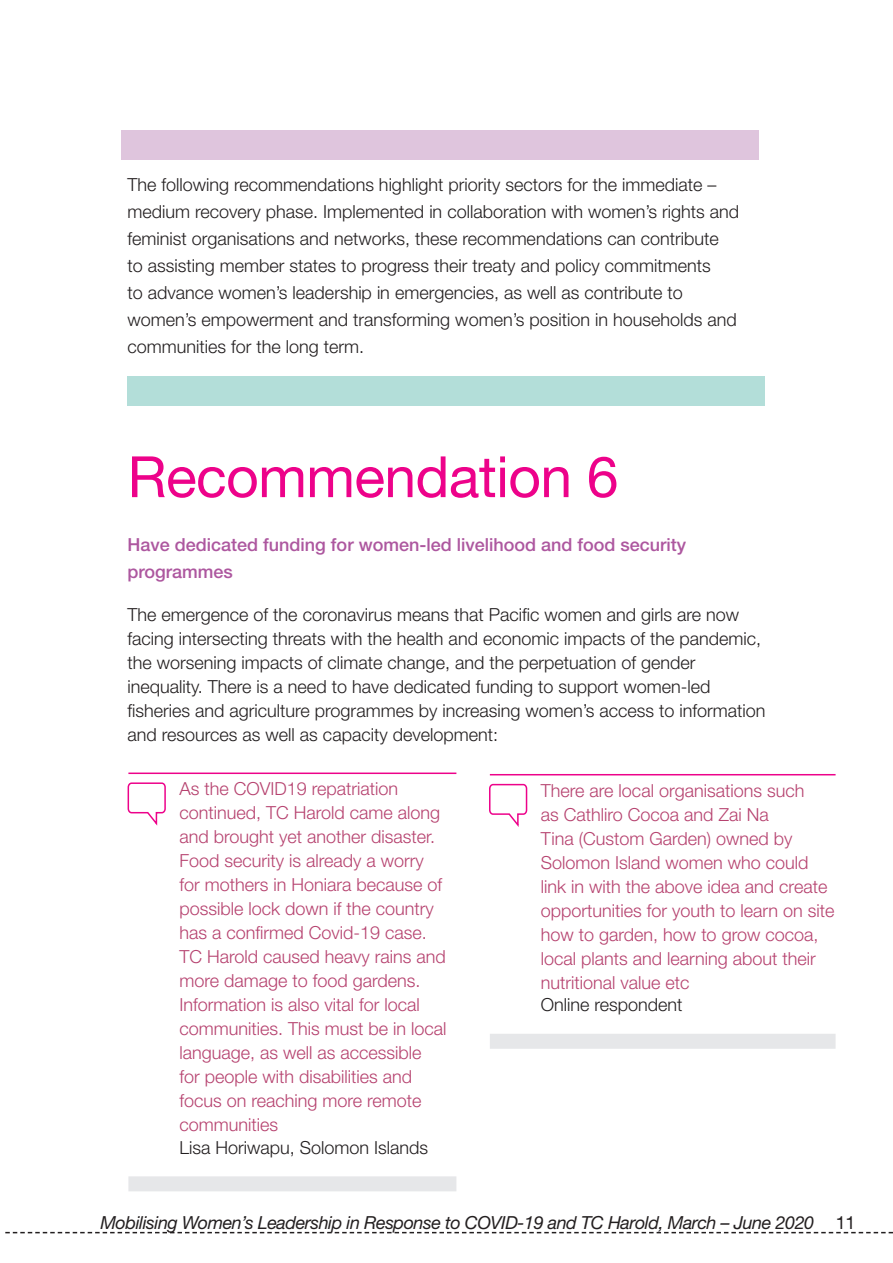
<style>
.page{position:relative;width:893px;height:1263px;background:#fff}
.page>*{position:absolute;margin:0;border:0;box-sizing:border-box;transform-origin:0 0}
.HEAD1{font:57px "Helvetica Neue LT Std";letter-spacing:-.01em;color:#ed028a}
.body_text12-16{font:300 18px/27px "Helvetica Neue LT Std";color:#231f20}
.quote-Advocacy{font:300 18px/23.9px "Helvetica Neue LT Std";color:#b6426f}
.t1{font:italic 18px "Helvetica Neue LT Std";letter-spacing:-.025em;color:#231f20}
.coloured_lines_text{font:500 18px/27px "Helvetica Neue LT Std";color:#ad579f}
.s1{color:#231f20}
.s2{font-style:normal}
</style>
<div class="page">
<div style="left:128px;top:376px;width:637px;height:30px;background:#b3ded9"></div>
<div style="left:121px;top:130px;width:638px;height:29px;background:#dfc5dd"></div>
<hr style="left:128px;top:772px;width:328px;height:2px;background:#ed028a">
<div style="left:128px;top:1176px;width:328px;height:15px;background:#e6e7e9"></div>
<hr style="left:490px;top:774px;width:346px;height:1px;background:#ed028a">
<div style="left:490px;top:1034px;width:346px;height:15px;background:#e6e7e9"></div>
<svg style="left:127px;top:782px;width:39px;height:44px"></svg>
<svg style="left:489px;top:783px;width:39px;height:44px"></svg>
<svg style="left:5px;top:1232px;width:888px;height:1px"></svg>
<p class="body_text12-16" style="left:128px;top:171px;width:613px">The following recommendations highlight priority sectors for the immediate – medium recovery phase. Implemented in collaboration with women’s rights and feminist organisations and networks, these recommendations can contribute<br>to assisting member states to progress their treaty and policy commitments<br>to advance women’s leadership in emergencies, as well as contribute to women’s empowerment and transforming women’s position in households and communities for the long term.</p>
<p class="HEAD1" style="left:128px;top:443px;width:492px">Recommendation 6</p>
<p class="coloured_lines_text" style="left:128px;top:531px;width:560px">Have dedicated funding for women-led livelihood and food security programmes</p>
<p class="body_text12-16" style="left:128px;top:602px;width:639px;line-height:24px">The emergence of the coronavirus means that Pacific women and girls are now facing intersecting threats with the health and economic impacts of the pandemic, the worsening impacts of climate change, and the perpetuation of gender inequality. There is a need to have dedicated funding to support women-led fisheries and agriculture programmes by increasing women’s access to information and resources as well as capacity development:</p>
<p class="quote-Advocacy" style="left:179px;top:777px;width:269px">As the COVID19 repatriation continued, TC Harold came along and brought yet another disaster.<br>Food security is already a worry for mothers in Honiara because of possible lock down if the country has a confirmed Covid-19 case.<br>TC Harold caused heavy rains and more damage to food gardens.<br>Information is also vital for local communities. This must be in local language, as well as accessible<br>for people with disabilities and focus on reaching more remote communities<br><span class="s1">Lisa Horiwapu, Solomon Islands</span></p>
<p class="quote-Advocacy" style="left:541px;top:778px;width:295px">There are local organisations such<br>as Cathliro Cocoa and Zai Na<br>Tina (Custom Garden) owned by<br>Solomon Island women who could link in with the above idea and create opportunities for youth to learn on site how to garden, how to grow cocoa, local plants and learning about their nutritional value etc<br><span class="s1">Online respondent</span></p>
<p class="t1" style="left:100px;top:1211px;width:757px">Mobilising Women’s Leadership in Response to COVID-19 and TC Harold, March – June 2020 <span class="s2">11</span></p>
</div>
